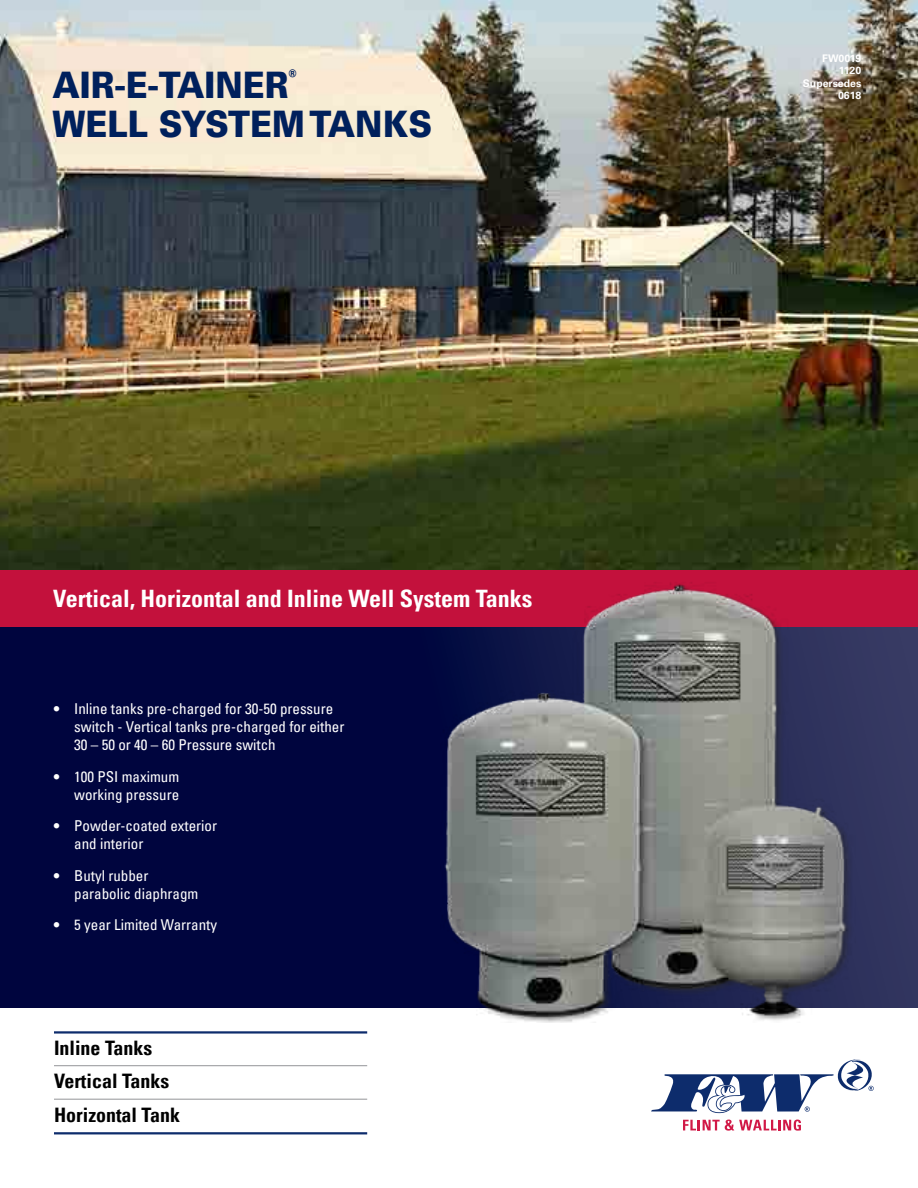
<style>
.page{position:relative;width:918px;height:1188px;background:#fff}
.page>*{position:absolute;margin:0;border:0;box-sizing:border-box;transform-origin:0 0}
.t1{font:900 36.6px/39.6px "Univers LT Pro 75";color:#00205c;scale:.9 1}
.t2{font:700 condensed 24px "Univers LT Pro";color:#fff}
.t3{font:700 condensed 19.95px/33.5px "Univers LT Pro";color:#000}
.t4{font:condensed 15px/18px "Univers LT Pro";color:#fff}
.t5{font:700 10.5px/12.6px "Univers LT Pro 65";color:#fff;text-align:right}
</style>
<div class="page">
<svg style="left:683px;top:1120px;width:118px;height:11px"></svg>
<svg style="left:651px;top:1059px;width:223px;height:54px"></svg>
<img style="left:0;top:0;width:918px;height:570px">
<svg style="left:0;top:626px;width:918px;height:382px;background:#060b42"></svg>
<div style="left:0;top:570px;width:918px;height:56px;background:#c3113c"></div>
<img style="left:440px;top:582px;width:416px;height:440px">
<hr style="left:54px;top:1031px;width:313px;height:3px;background:#0d2c6c">
<hr style="left:54px;top:1065px;width:313px;height:1px;background:#939598">
<hr style="left:54px;top:1099px;width:313px;height:1px;background:#939598">
<hr style="left:54px;top:1132px;width:313px;height:2px;background:#0d2c6c">
<h1 class="t1" style="left:52px;top:63px;width:423px">AIR-E-TAINER<sup>®<br></sup>WELL SYSTEM TANKS</h1>
<h2 class="t2" style="left:53px;top:584px;width:481px">Vertical, Horizontal and Inline Well System Tanks</h2>
<p class="t4" style="left:74px;top:700px;width:272px;text-indent:-20px">• Inline tanks pre-charged for 30-50 pressure switch - Vertical tanks pre-charged for either<br>30 – 50 or 40 – 60 Pressure switch</p>
<p class="t4" style="left:54px;top:767px;width:127px;text-align:right">• 100 PSI maximum working pressure</p>
<p class="t4" style="left:74px;top:817px;width:144px;text-indent:-20px">• Powder-coated exterior and interior</p>
<p class="t4" style="left:74px;top:866px;width:126px;text-indent:-20px">• Butyl rubber parabolic diaphragm</p>
<p class="t4" style="left:54px;top:916px;width:165px">• 5 year Limited Warranty</p>
<h3 class="t3" style="left:54px;top:1031px;width:128px">Inline Tanks<br>Vertical Tanks<br>Horizontal Tank</h3>
<p class="t5" style="left:803px;top:51px;width:60px">FW0019<br>1120<br>Supersedes<br>0618</p>
</div>
